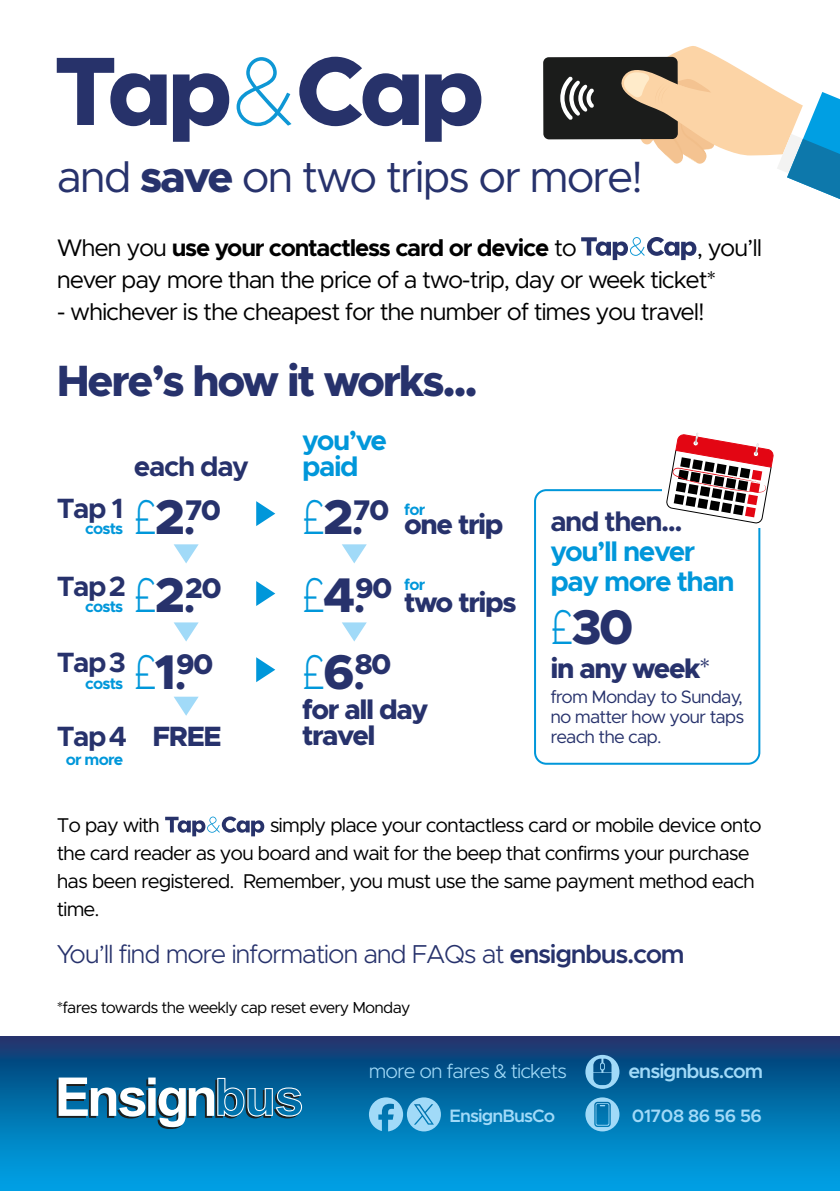
<style>
.page{position:relative;width:840px;height:1191px;background:#fff}
.page>*{position:absolute;margin:0;border:0;box-sizing:border-box;transform-origin:0 0}
.t1{font:800 49px "Metropolis";color:#27326c}
.t2{font:44px "Metropolis";letter-spacing:-.05em;color:#27326c}
.t3{font:800 44px "Metropolis";letter-spacing:-.05em;color:#27326c}
.t4{font:800 28.6px "Metropolis";color:#27326c}
.t5{font:700 28px "Metropolis";letter-spacing:-.05em;color:#27326c}
.t6{font:800 28px "Metropolis";letter-spacing:-.05em;color:#27326c}
.t7{font:700 28px/30px "Metropolis";letter-spacing:-.05em;color:#0097da}
.t8{font:300 26px "Metropolis";letter-spacing:-.05em;color:#27326c}
.t9{font:24px/32px "Metropolis";letter-spacing:-.05em;color:#000}
.t10{font:700 24px "Metropolis";letter-spacing:-.05em;color:#000}
.t11{font:20px/28px "Metropolis";letter-spacing:-.05em;color:#000}
.t12{font:300 20px "Metropolis";letter-spacing:-.05em;color:#a1daf8}
.t13{font:600 20px "Metropolis";letter-spacing:-.05em;color:#a1daf8}
.t14{font:18px/20px "Metropolis";letter-spacing:-.05em;color:#27326c;text-align:justify}
.t15{font:600 18px "Metropolis";letter-spacing:-.05em;color:#a1daf8}
.t16{font:600 18px "Metropolis";letter-spacing:-.03em;color:#a1daf8}
.t17{font:16px "Metropolis";letter-spacing:-.05em;color:#000}
.t18{font:700 16px "Metropolis";letter-spacing:-.05em;color:#0097da}
.s1{font-weight:800}
.s2{font-weight:400}
.s3{font-weight:200;font-size:49px;color:#0097da}
.s4{font-weight:800;font-size:49px}
.s5{font-weight:600;font-size:49px}
.s6{font-weight:800;font-size:28.6px}
.s7{font-size:49px}
.s8{font-weight:200;color:#0097da}
.s9{font-weight:600}
</style>
<div class="page">
<svg style="left:0;top:1036px;width:839px;height:155px;background:#0471ad"></svg>
<svg style="left:57px;top:1077px;width:245px;height:52px"></svg>
<div style="left:543px;top:57px;width:134px;height:82px;background:#1b1c1b;border-radius:6px"></div>
<svg style="left:560px;top:76px;width:33px;height:44px"></svg>
<svg style="left:618px;top:46px;width:221px;height:153px"></svg>
<svg style="left:174px;top:544px;width:24px;height:19px"></svg>
<svg style="left:256px;top:501px;width:19px;height:25px"></svg>
<svg style="left:256px;top:581px;width:19px;height:25px"></svg>
<svg style="left:256px;top:657px;width:19px;height:25px"></svg>
<svg style="left:342px;top:544px;width:24px;height:19px"></svg>
<svg style="left:174px;top:622px;width:24px;height:19px"></svg>
<svg style="left:342px;top:622px;width:24px;height:19px"></svg>
<svg style="left:174px;top:696px;width:24px;height:20px"></svg>
<svg style="left:585px;top:1097px;width:34px;height:34px"></svg>
<svg style="left:369px;top:1097px;width:71px;height:34px;background:#62b2db"></svg>
<svg style="left:57px;top:58px;width:109px;height:68px"></svg>
<svg style="left:173px;top:73px;width:56px;height:69px"></svg>
<svg style="left:236px;top:57px;width:55px;height:69px"></svg>
<svg style="left:299px;top:57px;width:119px;height:69px"></svg>
<svg style="left:425px;top:73px;width:56px;height:69px"></svg>
<svg style="left:585px;top:1054px;width:34px;height:35px"></svg>
<div style="left:533px;top:489px;width:227px;height:275px;border:2px solid #0097da;border-radius:11px"></div>
<div style="left:661px;top:483px;width:113px;height:45px;background:#fff"></div>
<svg style="left:666px;top:433px;width:107px;height:91px"></svg>
<svg style="left:581px;top:237px;width:115px;height:23px"></svg>
<svg style="left:165px;top:816px;width:99px;height:20px"></svg>
<p class="t2" style="left:57px;top:150px;width:587px">and <span class="s1">save</span> on two trips or more!</p>
<p class="t10" style="left:57px;top:232px;width:521px"><span class="s2">When you</span> use your contactless card or device <span class="s2">to</span></p>
<p class="t9" style="left:57px;top:231px;width:706px;text-indent:639px">, you’ll never pay more than the price of a two-trip, day or week ticket*</p>
<p class="t9" style="left:57px;top:295px;width:649px">- whichever is the cheapest for the number of times you travel!</p>
<p class="t3" style="left:57px;top:352px;width:422px">Here’s how it works...</p>
<p class="t7" style="left:302px;top:425px;width:86px">you’ve</p>
<p class="t5" style="left:134px;top:449px;width:116px">each day</p>
<p class="t7" style="left:302px;top:451px;width:58px">paid</p>
<p class="t5" style="left:57px;top:490px;width:166px">Tap 1 <span class="s3">£</span><span class="s4">2</span><span class="s5">.</span><span class="s6">70</span></p>
<p class="t4" style="left:302px;top:491px;width:89px"><span class="s3">£</span><span class="s7">2</span><span class="s5">.</span>70</p>
<p class="t18" style="left:85px;top:518px;width:39px">costs</p>
<p class="t18" style="left:404px;top:499px;width:23px">for</p>
<p class="t6" style="left:404px;top:507px;width:101px">one trip</p>
<p class="t5" style="left:57px;top:568px;width:166px">Tap 2 <span class="s3">£</span><span class="s4">2</span><span class="s5">.</span><span class="s6">20</span></p>
<p class="t4" style="left:302px;top:569px;width:92px"><span class="s3">£</span><span class="s7">4</span><span class="s5">.</span>90</p>
<p class="t5" style="left:57px;top:644px;width:158px">Tap 3 <span class="s3">£</span><span class="s4">1</span><span class="s5">.</span><span class="s6">90</span></p>
<p class="t4" style="left:302px;top:646px;width:91px"><span class="s3">£</span><span class="s7">6</span><span class="s5">.</span>80</p>
<p class="t18" style="left:85px;top:597px;width:39px">costs</p>
<p class="t18" style="left:85px;top:673px;width:39px">costs</p>
<p class="t18" style="left:404px;top:574px;width:23px">for</p>
<p class="t6" style="left:404px;top:585px;width:114px">two trips</p>
<p class="t5" style="left:57px;top:719px;width:72px">Tap 4</p>
<p class="t18" style="left:66px;top:749px;width:59px">or more</p>
<p class="t6" style="left:152px;top:718px;width:71px">FREE</p>
<p class="t6" style="left:302px;top:691px;width:128px">for all day</p>
<p class="t6" style="left:302px;top:717px;width:75px">travel</p>
<p class="t5" style="left:550px;top:503px;width:134px">and then...</p>
<p class="t7" style="left:550px;top:536px;width:185px">you’ll never pay more than</p>
<p class="t1" style="left:550px;top:596px;width:85px"><span class="s8">£</span>30</p>
<p class="t6" style="left:550px;top:650px;width:161px">in any week<span class="s2">*</span></p>
<p class="t14" style="left:550px;top:686px;width:195px">from Monday to Sunday, no matter how your taps reach the cap.</p>
<p class="t11" style="left:57px;top:811px;width:706px;text-indent:213px">simply place your contactless card or mobile device onto the card reader as you board and wait for the beep that confirms your purchase has been registered. Remember, you must use the same payment method each time.</p>
<p class="t11" style="left:57px;top:811px;width:105px">To pay with</p>
<p class="t8" style="left:57px;top:938px;width:629px">You’ll find more information and FAQs at <span class="s9">ensignbus.com</span></p>
<p class="t17" style="left:57px;top:997px;width:355px">*fares towards the weekly cap reset every Monday</p>
<p class="t12" style="left:369px;top:1058px;width:199px">more on fares &amp; tickets</p>
<p class="t13" style="left:628px;top:1058px;width:136px">ensignbus.com</p>
<p class="t15" style="left:449px;top:1104px;width:107px">EnsignBusCo</p>
<p class="t16" style="left:631px;top:1104px;width:132px">01708 86 56 56</p>
</div>
